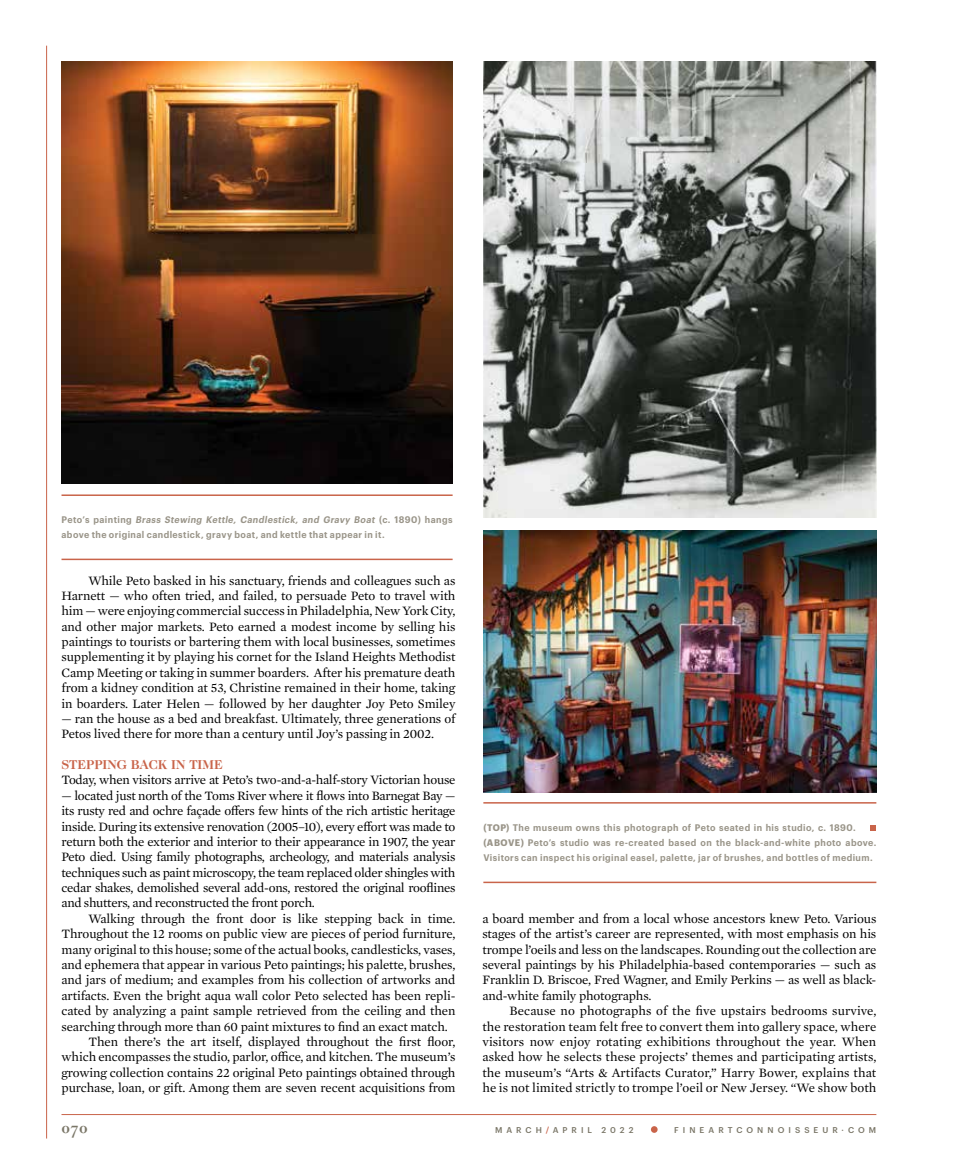
<style>
.page{position:relative;width:972px;height:1175px;background:#fff}
.page>*{position:absolute;margin:0;border:0;box-sizing:border-box;transform-origin:0 0}
.t1{font:700 16.5px "Caslon Classico";color:#7a7667}
.t2{font:13.05px/15.3px "Mercury Text G1";letter-spacing:-.01em;color:#000;text-align:justify}
.t3{font:700 13.05px "Caslon Two Twenty Four LT";color:#c9644a}
.t4{font:600 9.3px/15.3px "Graphik Narrow";letter-spacing:.045em;color:#9a9589}
.t5{font:500 8.25px "Graphik";letter-spacing:.49em;color:#7a7667}
.s1{font-style:italic}
.s2{font-weight:700}
.s3{color:#c9644a}
</style>
<div class="page">
<hr style="left:62px;top:1114px;width:814px;height:1px;background:#c9644a">
<hr style="left:46px;top:46px;width:1px;height:1092px;background:#c9644a">
<div style="left:651px;top:1126px;width:7px;height:6px;background:#c9644a;border-radius:50%"></div>
<img style="left:62px;top:62px;width:391px;height:421px">
<img style="left:483px;top:530px;width:393px;height:262px">
<img style="left:483px;top:62px;width:393px;height:455px">
<hr style="left:62px;top:494px;width:391px;height:2px;background:#c9644a">
<hr style="left:62px;top:558px;width:391px;height:2px;background:#c9644a">
<hr style="left:483px;top:802px;width:393px;height:1px;background:#c9644a">
<hr style="left:483px;top:881px;width:393px;height:2px;background:#c9644a">
<svg style="left:870px;top:825px;width:6px;height:5px"></svg>
<p class="t4" style="left:62px;top:512px;width:393px">Peto’s painting <span class="s1">Brass Stewing Kettle, Candlestick, and Gravy Boat</span> (c. 1890) hangs above the original candlestick, gravy boat, and kettle that appear in it.</p>
<p class="t2" style="left:62px;top:572px;width:395px;text-indent:27px">While Peto basked in his sanctuary, friends and colleagues such as Harnett — who often tried, and failed, to persuade Peto to travel with him — were enjoying commercial success in Philadelphia, New York City, and other major markets. Peto earned a modest income by selling his paintings to tourists or bartering them with local businesses, sometimes supplementing it by playing his cornet for the Island Heights Methodist Camp Meeting or taking in summer boarders. After his premature death from a kidney condition at 53, Christine remained in their home, taking in boarders. Later Helen — followed by her daughter Joy Peto Smiley</p>
<p class="t2" style="left:62px;top:710px;width:395px">— ran the house as a bed and breakfast. Ultimately, three generations of<br>Petos lived there for more than a century until Joy’s passing in 2002.</p>
<p class="t3" style="left:62px;top:757px;width:163px">STEPPING BACK IN TIME</p>
<p class="t2" style="left:62px;top:771px;width:395px">Today, when visitors arrive at Peto’s two-and-a-half-story Victorian house</p>
<p class="t2" style="left:62px;top:787px;width:395px">— located just north of the Toms River where it flows into Barnegat Bay — its rusty red and ochre façade offers few hints of the rich artistic heritage inside. During its extensive renovation (2005–10), every effort was made to return both the exterior and interior to their appearance in 1907, the year Peto died. Using family photographs, archeology, and materials analysis techniques such as paint microscopy, the team replaced older shingles with cedar shakes, demolished several add-ons, restored the original rooflines and shutters, and reconstructed the front porch.</p>
<p class="t2" style="left:89px;top:910px;width:368px">Walking through the front door is like stepping back in time.</p>
<p class="t2" style="left:62px;top:925px;width:395px">Throughout the 12 rooms on public view are pieces of period furniture,</p>
<p class="t2" style="left:62px;top:941px;width:395px">many original to this house; some of the actual books, candlesticks, vases,</p>
<p class="t2" style="left:62px;top:956px;width:395px">and ephemera that appear in various Peto paintings; his palette, brushes,</p>
<p class="t2" style="left:62px;top:971px;width:395px">and jars of medium; and examples from his collection of artworks and</p>
<p class="t2" style="left:62px;top:987px;width:395px">artifacts. Even the bright aqua wall color Peto selected has been repli-</p>
<p class="t2" style="left:62px;top:1002px;width:395px">cated by analyzing a paint sample retrieved from the ceiling and then</p>
<p class="t2" style="left:62px;top:1017px;width:388px">searching through more than 60 paint mixtures to find an exact match.</p>
<p class="t2" style="left:89px;top:1033px;width:368px">Then there’s the art itself, displayed throughout the first floor,</p>
<p class="t2" style="left:62px;top:1048px;width:395px">which encompasses the studio, parlor, office, and kitchen. The museum’s</p>
<p class="t2" style="left:62px;top:1064px;width:395px">growing collection contains 22 original Peto paintings obtained through</p>
<p class="t2" style="left:62px;top:1079px;width:395px">purchase, loan, or gift. Among them are seven recent acquisitions from</p>
<p class="t4" style="left:483px;top:819px;width:395px"><span class="s2">(TOP)</span> The museum owns this photograph of Peto seated in his studio, c. 1890. <span class="s2">(ABOVE)</span> Peto’s studio was re-created based on the black-and-white photo above.<br>Visitors can inspect his original easel, palette, jar of brushes, and bottles of medium.</p>
<p class="t2" style="left:482px;top:910px;width:395px">a board member and from a local whose ancestors knew Peto. Various stages of the artist’s career are represented, with most emphasis on his trompe l’oeils and less on the landscapes. Rounding out the collection are several paintings by his Philadelphia-based contemporaries — such as Franklin D. Briscoe, Fred Wagner, and Emily Perkins — as well as black&shy;and-white family photographs.</p>
<p class="t2" style="left:482px;top:1002px;width:395px;text-indent:27px">Because no photographs of the five upstairs bedrooms survive, the restoration team felt free to convert them into gallery space, where visitors now enjoy rotating exhibitions throughout the year. When asked how he selects these projects’ themes and participating artists, the museum’s “Arts &amp; Artifacts Curator,” Harry Bower, explains that he is not limited strictly to trompe l’oeil or New Jersey. “We show both</p>
<p class="t1" style="left:62px;top:1117px;width:28px">070</p>
<p class="t5" style="left:495px;top:1124px;width:140px">MARCH<span class="s3">/</span>APRIL 2022</p>
<p class="t5" style="left:674px;top:1124px;width:204px">FINEARTCONNOISSEUR·COM</p>
</div>
